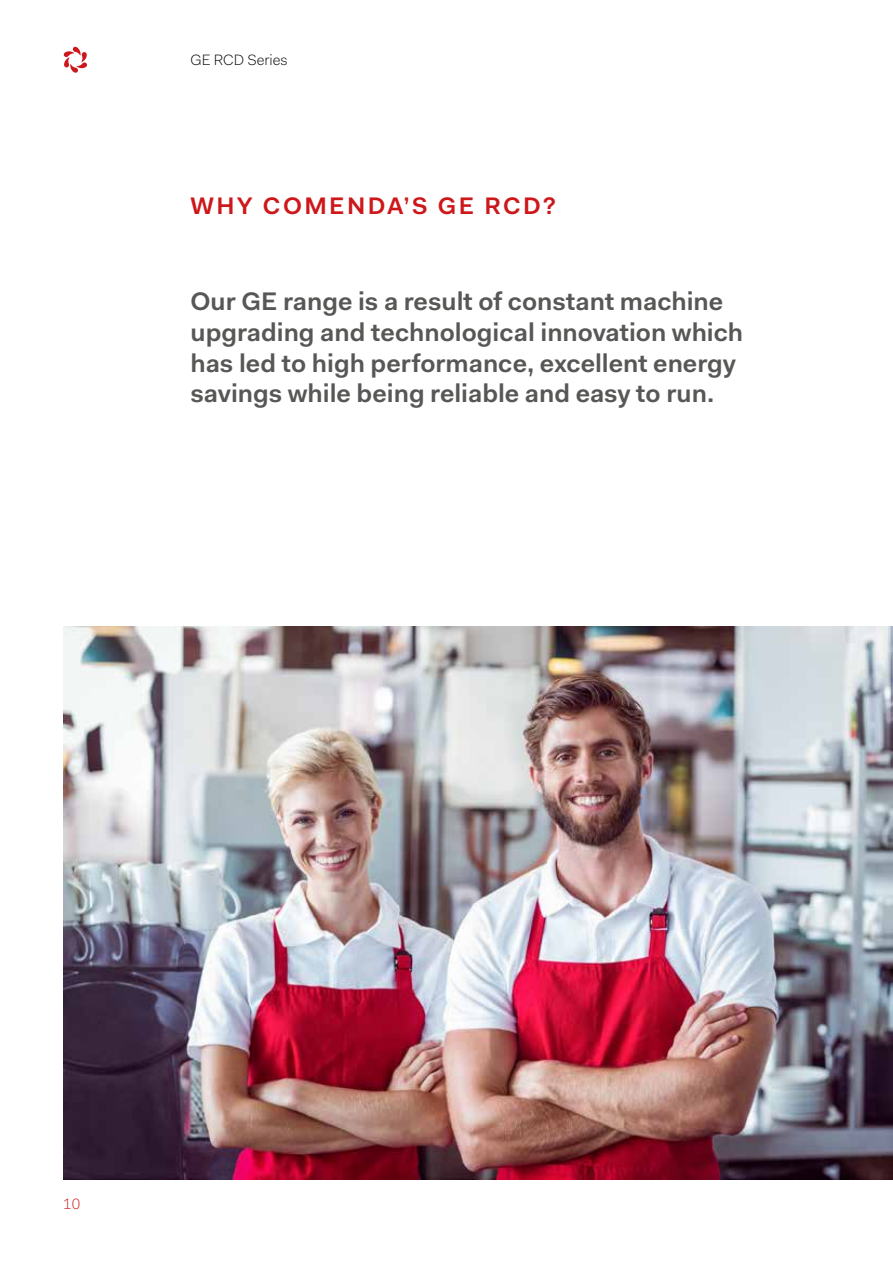
<style>
.page{position:relative;width:893px;height:1263px;background:#fff}
.page>*{position:absolute;margin:0;border:0;box-sizing:border-box;transform-origin:0 0}
.t1{font:600 25.5px/30.6px "Fakt Pro";color:#575756}
.t2{font:600 24px "Fakt Pro";letter-spacing:.1em;color:#cd171a}
.t3{font:300 15px "Fakt Pro";color:#000}
.t4{font:300 15px "Fakt Pro";color:#cd171a}
</style>
<div class="page">
<img style="left:64px;top:626px;width:829px;height:553px">
<svg style="left:64px;top:47px;width:23px;height:26px"></svg>
<p class="t3" style="left:190px;top:50px;width:99px">GE RCD Series</p>
<p class="t2" style="left:190px;top:190px;width:366px">WHY COMENDA’S GE RCD?</p>
<p class="t1" style="left:190px;top:286px;width:554px">Our GE range is a result of constant machine upgrading and technological innovation which has led to high performance, excellent energy savings while being reliable and easy to run.</p>
<p class="t4" style="left:63px;top:1194px;width:19px">10</p>
</div>
